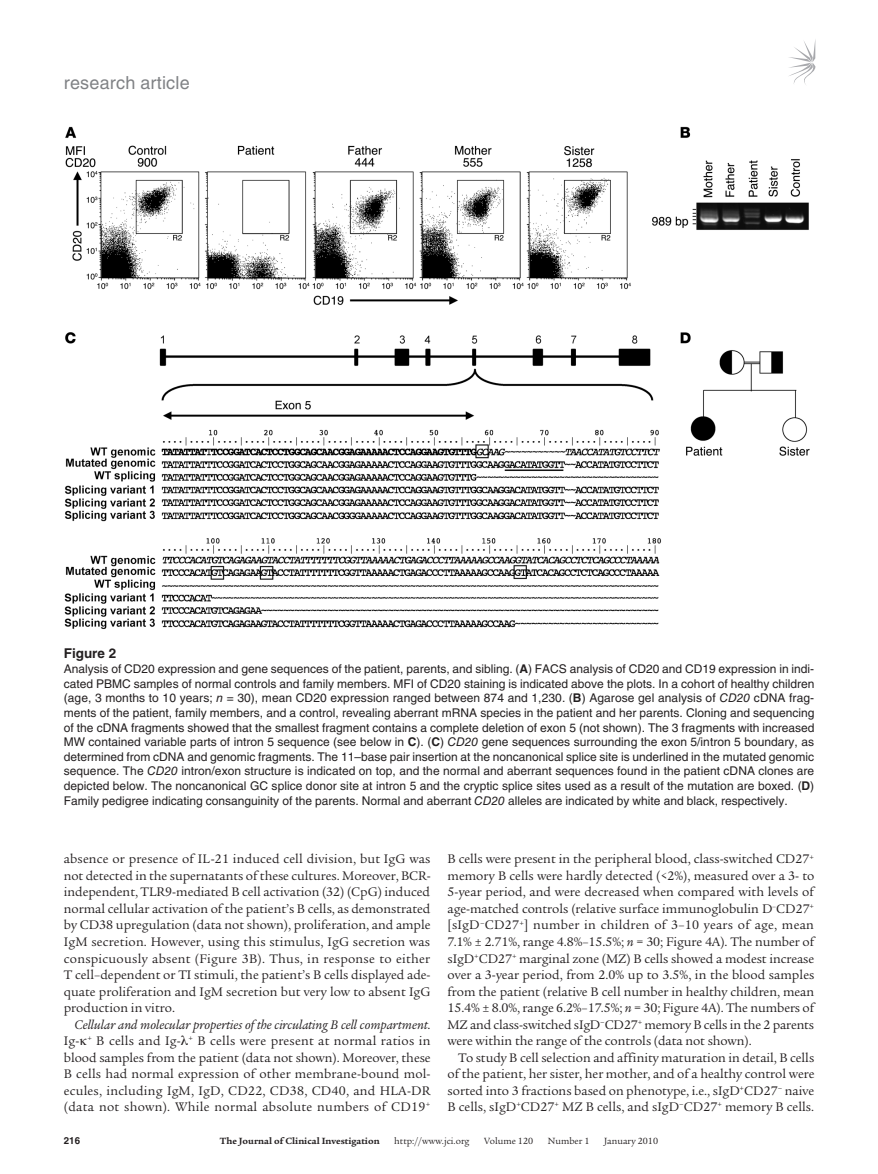
<style>
.page{position:relative;width:878px;height:1174px;background:#fff}
.page>*{position:absolute;margin:0;border:0;box-sizing:border-box;transform-origin:0 0}
.t1{font:18px "Helvetica LT Std";letter-spacing:.01em;color:#808285}
.t2{font:13.5px/16.5px "Legacy Serif Std";color:#231f20;text-align:justify}
.t3{font:700 13.5px "Helvetica LT Std";color:#231f20}
.t4{font:12px/14.5px "Helvetica LT Std";color:#231f20;text-align:justify}
.t5{font:9.75px "Legacy Serif Std";color:#231f20}
.t6{font:700 9.75px "Legacy Serif Std";color:#231f20}
.t7{font:700 9.75px "Helvetica LT Std";color:#231f20}
.s1{font-weight:700}
.s2{font-style:italic}
</style>
<div class="page">
<svg style="left:789px;top:41px;width:26px;height:44px"></svg>
<img style="left:64px;top:126px;width:746px;height:503px">
<h1 class="t1" style="left:64px;top:72px;width:127px">research article</h1>
<p class="t3" style="left:64px;top:645px;width:54px">Figure 2</p>
<p class="t4" style="left:64px;top:661px;width:752px">Analysis of CD20 expression and gene sequences of the patient, parents, and sibling. (<span class="s1">A</span>) FACS analysis of CD20 and CD19 expression in indi&shy;cated PBMC samples of normal controls and family members. MFI of CD20 staining is indicated above the plots. In a cohort of healthy children (age, 3 months to 10 years; <span class="s2">n</span> = 30), mean CD20 expression ranged between 874 and 1,230. (<span class="s1">B</span>) Agarose gel analysis of <span class="s2">CD20</span> cDNA frag&shy;ments of the patient, family members, and a control, revealing aberrant mRNA species in the patient and her parents. Cloning and sequencing of the cDNA fragments showed that the smallest fragment contains a complete deletion of exon 5 (not shown). The 3 fragments with increased MW contained variable parts of intron 5 sequence (see below in <span class="s1">C</span>). (<span class="s1">C</span>) <span class="s2">CD20</span> gene sequences surrounding the exon 5/intron 5 boundary, as determined from cDNA and genomic fragments. The 11–base pair insertion at the noncanonical splice site is underlined in the mutated genomic sequence. The <span class="s2">CD20</span> intron/exon structure is indicated on top, and the normal and aberrant sequences found in the patient cDNA clones are depicted below. The noncanonical GC splice donor site at intron 5 and the cryptic splice sites used as a result of the mutation are boxed. (<span class="s1">D</span>)<br>Family pedigree indicating consanguinity of the parents. Normal and aberrant <span class="s2">CD20</span> alleles are indicated by white and black, respectively.</p>
<p class="t2" style="left:64px;top:851px;width:368px">absence or presence of IL-21 induced cell division, but IgG was not detected in the supernatants of these cultures. Moreover, BCR&shy;independent, TLR9-mediated B cell activation (32) (CpG) induced normal cellular activation of the patient’s B cells, as demonstrated by CD38 upregulation (data not shown), proliferation, and ample IgM secretion. However, using this stimulus, IgG secretion was conspicuously absent (Figure 3B). Thus, in response to either T cell–dependent or TI stimuli, the patient’s B cells displayed ade&shy;quate proliferation and IgM secretion but very low to absent IgG production in vitro.</p>
<p class="t2" style="left:64px;top:1016px;width:368px;text-indent:11px"><span class="s2">Cellular and molecular properties of the circulating B cell compartment</span>.<br>Ig- <sup>+</sup> B cells and Ig- <sup>+</sup> B cells were present at normal ratios in blood samples from the patient (data not shown). Moreover, these B cells had normal expression of other membrane-bound mol&shy;ecules, including IgM, IgD, CD22, CD38, CD40, and HLA-DR (data not shown). While normal absolute numbers of CD19<sup>+</sup></p>
<p class="t2" style="left:447px;top:851px;width:368px">B cells were present in the peripheral blood, class-switched CD27<sup>+ </sup>memory B cells were hardly detected (&lt;2%), measured over a 3- to 5-year period, and were decreased when compared with levels of age-matched controls (relative surface immunoglobulin D<sup>–</sup>CD27<sup>+ </sup>[sIgD<sup>−</sup>CD27<sup>+</sup>] number in children of 3–10 years of age, mean 7.1% ± 2.71%, range 4.8%–15.5%; <span class="s2">n</span> = 30; Figure 4A). The number of sIgD<sup>+</sup>CD27<sup>+</sup> marginal zone (MZ) B cells showed a modest increase over a 3-year period, from 2.0% up to 3.5%, in the blood samples from the patient (relative B cell number in healthy children, mean 15.4% ± 8.0%, range 6.2%–17.5%; <span class="s2">n</span> = 30; Figure 4A). The numbers of MZ and class-switched sIgD<sup>−</sup>CD27<sup>+</sup> memory B cells in the 2 parents were within the range of the controls (data not shown).</p>
<p class="t2" style="left:447px;top:1049px;width:368px;text-indent:11px">To study B cell selection and affinity maturation in detail, B cells of the patient, her sister, her mother, and of a healthy control were sorted into 3 fractions based on phenotype, i.e., sIgD<sup>+</sup>CD27<sup>−</sup> naive B cells, sIgD<sup>+</sup>CD27<sup>+</sup> MZ B cells, and sIgD<sup>−</sup>CD27<sup>+</sup> memory B cells.</p>
<p class="t7" style="left:64px;top:1134px;width:18px">216</p>
<p class="t6" style="left:220px;top:1135px;width:161px">The Journal of Clinical Investigation</p>
<p class="t5" style="left:394px;top:1135px;width:77px">http://www.jci.org</p>
<p class="t5" style="left:484px;top:1135px;width:50px">Volume 120</p>
<p class="t5" style="left:548px;top:1135px;width:43px">Number 1</p>
<p class="t5" style="left:604px;top:1135px;width:55px">January 2010</p>
</div>
